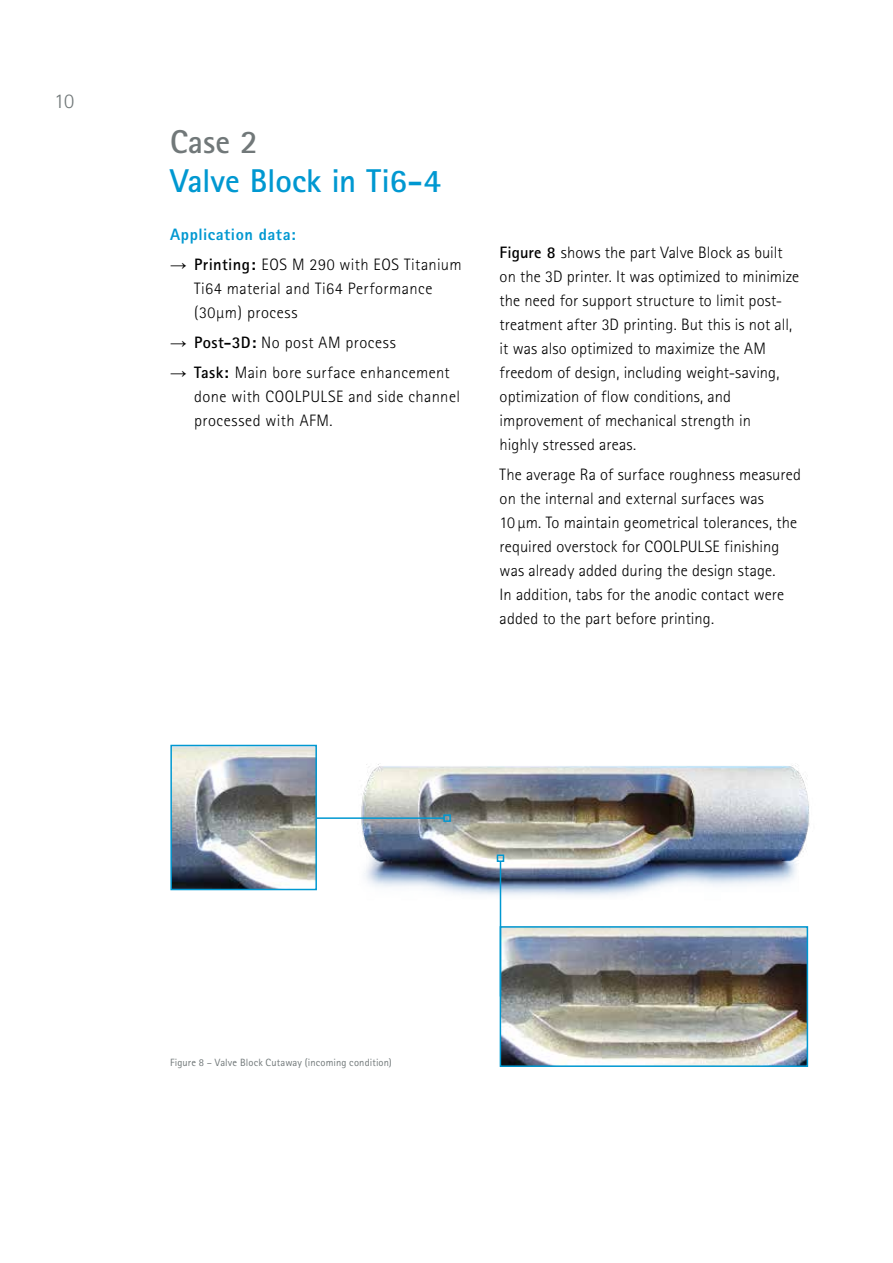
<style>
.page{position:relative;width:893px;height:1263px;background:#fff}
.page>*{position:absolute;margin:0;border:0;box-sizing:border-box;transform-origin:0 0}
.t1{font:700 33px "Rotis Sans Serif";letter-spacing:-.01em;color:#0098d1}
.t2{font:700 33px "Rotis Sans Serif";color:#717879}
.t3{font:300 21px "Rotis Sans Serif";color:#717879}
.t4{font:300 16.5px/24px "Rotis Sans Serif";letter-spacing:.005em;color:#000}
.t5{font:300 16.5px/24px "Rotis Sans Serif";letter-spacing:.025em;color:#000}
.t6{font:300 16.5px "Rotis Sans Serif";letter-spacing:.035em;color:#000}
.t7{font:800 16.5px "Rotis Sans Serif Pro";letter-spacing:.03em;color:#0098d1}
.t8{font:10.5px "Rotis Sans Serif Pro";letter-spacing:.01em;color:#717879}
.s1{font-family:"Arial";font-weight:400}
.s2{font-weight:700}
</style>
<div class="page">
<img style="left:316px;top:744px;width:494px;height:170px">
<img style="left:173px;top:748px;width:141px;height:139px">
<div style="left:170px;top:745px;width:147px;height:145px;border:2px solid #0098d1"></div>
<img style="left:503px;top:929px;width:302px;height:135px">
<div style="left:500px;top:926px;width:308px;height:141px;border:2px solid #0098d1"></div>
<hr style="left:316px;top:817px;width:128px;height:2px;background:#0098d1">
<div style="left:443px;top:814px;width:8px;height:8px;border:2px solid #0098d1"></div>
<hr style="left:500px;top:861px;width:1px;height:135px;background:#0098d1">
<div style="left:497px;top:854px;width:7px;height:8px;border:2px solid #0098d1"></div>
<p class="t3" style="left:54px;top:89px;width:21px">10</p>
<h1 class="t2" style="left:170px;top:121px;width:89px">Case 2</h1>
<h1 class="t1" style="left:170px;top:160px;width:273px">Valve Block in Ti6-4</h1>
<p class="t7" style="left:170px;top:224px;width:127px">Application data:</p>
<p class="t5" style="left:194px;top:252px;width:269px;text-indent:-24px"><span class="s1">→</span> <span class="s2">Printing:</span> EOS M 290 with EOS Titanium<br>Ti64 material and Ti64 Performance (30µm) process</p>
<p class="t6" style="left:170px;top:333px;width:227px"><span class="s1">→</span> <span class="s2">Post-3D:</span> No post AM process</p>
<p class="t5" style="left:194px;top:360px;width:267px;text-indent:-24px"><span class="s1">→</span> <span class="s2">Task:</span> Main bore surface enhancement done with COOLPULSE and side channel processed with AFM.</p>
<p class="t4" style="left:500px;top:240px;width:301px"><span class="s2">Figure 8</span> shows the part Valve Block as built on the 3D printer. It was optimized to minimize the need for support structure to limit post&shy;treatment after 3D printing. But this is not all, it was also optimized to maximize the AM freedom of design, including weight-saving, optimization of flow conditions, and improvement of mechanical strength in<br>highly stressed areas.</p>
<p class="t4" style="left:500px;top:463px;width:303px">The average Ra of surface roughness measured on the internal and external surfaces was<br>10 µm. To maintain geometrical tolerances, the required overstock for COOLPULSE finishing was already added during the design stage.<br>In addition, tabs for the anodic contact were added to the part before printing.</p>
<p class="t8" style="left:170px;top:1056px;width:223px">Figure 8 – Valve Block Cutaway (incoming condition)</p>
</div>
